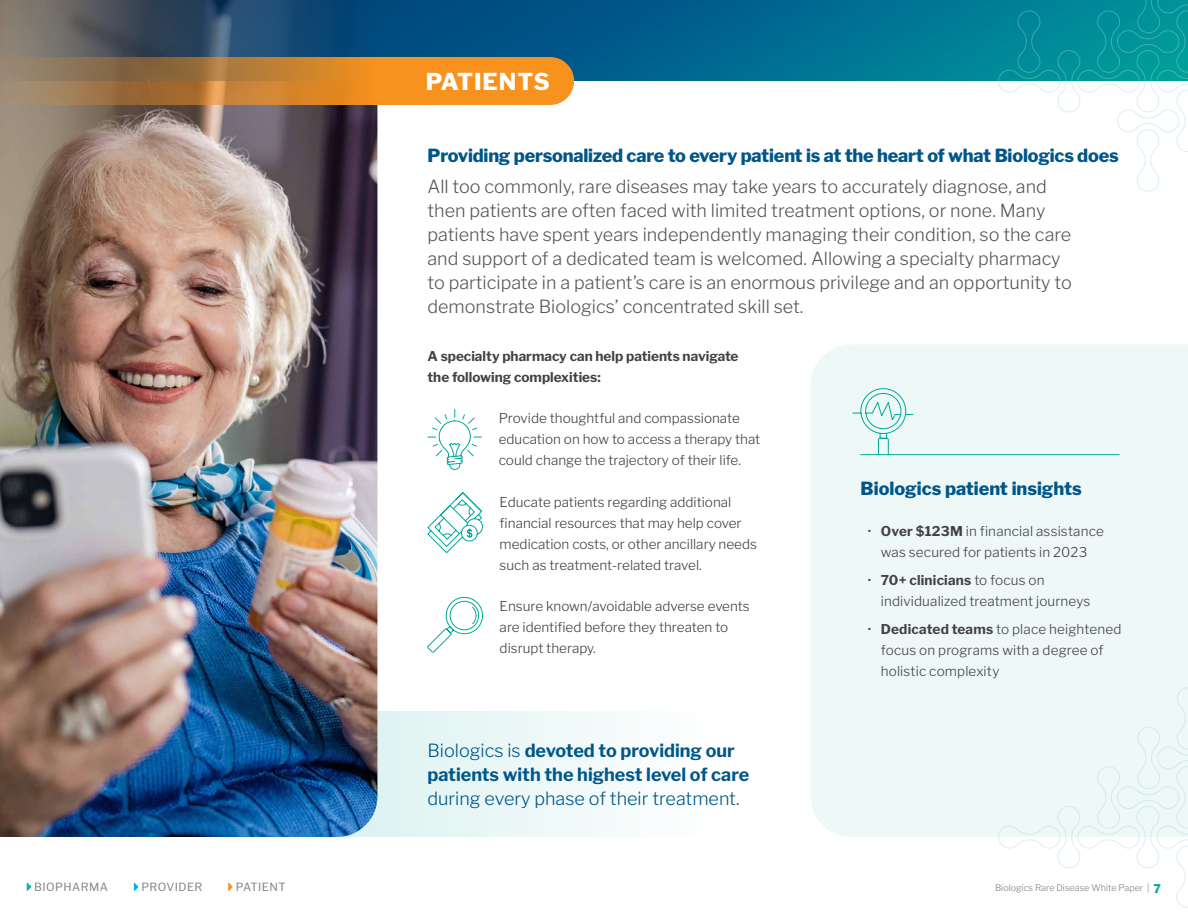
<style>
.page{position:relative;width:1188px;height:918px;background:#fff}
.page>*{position:absolute;margin:0;border:0;box-sizing:border-box;transform-origin:0 0}
.t1{font:800 23.1px "Libre Franklin";letter-spacing:.04em;color:#fff}
.t2{font:300 18px/24px "Libre Franklin";color:#565659}
.t3{font:800 18px "Libre Franklin";letter-spacing:-.01em;color:#005689}
.t4{font:700 18px/24px "Libre Franklin";color:#005689}
.t5{font:300 18px "Libre Franklin";color:#005689}
.t6{font:300 13.5px/21px "Libre Franklin";color:#414042}
.t7{font:700 13.5px/21px "Libre Franklin";color:#414042}
.t8{font:11.25px "Libre Franklin";letter-spacing:.04em;color:#808285}
.t9{font:300 9px "Libre Franklin";color:#808285}
.s1{font-weight:700}
.s2{font-weight:300}
.s3{font-weight:800;font-size:12px;color:#00a99b}
</style>
<div class="page">
<div style="left:334px;top:712px;width:452px;height:125px;background:linear-gradient(to right,#dbf2f0,#fff)"></div>
<img style="left:0;top:105px;width:377px;height:732px">
<svg style="left:0;top:0;width:998px;height:81px;background:#125f81"></svg>
<svg style="left:0;top:57px;width:422px;height:48px;background:#b67d3d"></svg>
<div style="left:403px;top:57px;width:171px;height:48px;background:#f7921e;border-radius:24px"></div>
<svg style="left:427px;top:409px;width:55px;height:61px"></svg>
<svg style="left:427px;top:492px;width:56px;height:61px"></svg>
<svg style="left:427px;top:596px;width:56px;height:57px"></svg>
<div style="left:811px;top:345px;width:377px;height:492px;background:#eef8f6"></div>
<div style="left:852px;top:388px;width:268px;height:67px;background:#eef8f6"></div>
<svg style="left:998px;top:0;width:190px;height:192px"></svg>
<svg style="left:998px;top:687px;width:190px;height:221px"></svg>
<svg style="left:27px;top:883px;width:4px;height:8px"></svg>
<svg style="left:134px;top:883px;width:5px;height:8px"></svg>
<svg style="left:228px;top:883px;width:5px;height:8px"></svg>
<h1 class="t1" style="left:426px;top:63px;width:125px">PATIENTS</h1>
<h2 class="t3" style="left:428px;top:142px;width:693px">Providing personalized care to every patient is at the heart of what Biologics does</h2>
<p class="t2" style="left:428px;top:173px;width:646px">All too commonly, rare diseases may take years to accurately diagnose, and then patients are often faced with limited treatment options, or none. Many patients have spent years independently managing their condition, so the care and support of a dedicated team is welcomed. Allowing a specialty pharmacy to participate in a patient’s care is an enormous privilege and an opportunity to demonstrate Biologics’ concentrated skill set.</p>
<p class="t7" style="left:428px;top:344px;width:313px">A specialty pharmacy can help patients navigate the following complexities:</p>
<p class="t6" style="left:499px;top:407px;width:263px">Provide thoughtful and compassionate education on how to access a therapy that could change the trajectory of their life.</p>
<p class="t6" style="left:500px;top:490px;width:259px">Educate patients regarding additional financial resources that may help cover medication costs, or other ancillary needs such as treatment-related travel.</p>
<p class="t6" style="left:500px;top:594px;width:252px">Ensure known/avoidable adverse events are identified before they threaten to disrupt therapy.</p>
<h2 class="t3" style="left:861px;top:474px;width:223px">Biologics patient insights</h2>
<p class="t6" style="left:867px;top:519px;width:238px;text-align:center">• <span class="s1">Over $123M</span> in financial assistance was secured for patients in 2023</p>
<p class="t6" style="left:881px;top:568px;width:211px;text-indent:-14px">• <span class="s1">70+ clinicians</span> to focus on individualized treatment journeys</p>
<p class="t6" style="left:881px;top:617px;width:242px;text-indent:-14px">• <span class="s1">Dedicated teams</span> to place heightened focus on programs with a degree of holistic complexity</p>
<h2 class="t4" style="left:428px;top:737px;width:323px"><span class="s2">Biologics is</span> devoted to providing our patients with the highest level of care</h2>
<h2 class="t5" style="left:428px;top:784px;width:314px">during every phase of their treatment.</h2>
<p class="t8" style="left:34px;top:878px;width:75px">BIOPHARMA</p>
<p class="t8" style="left:141px;top:878px;width:62px">PROVIDER</p>
<p class="t8" style="left:236px;top:878px;width:51px">PATIENT</p>
<p class="t9" style="left:995px;top:881px;width:167px">Biologics Rare Disease White Paper | <span class="s3">7</span></p>
</div>
